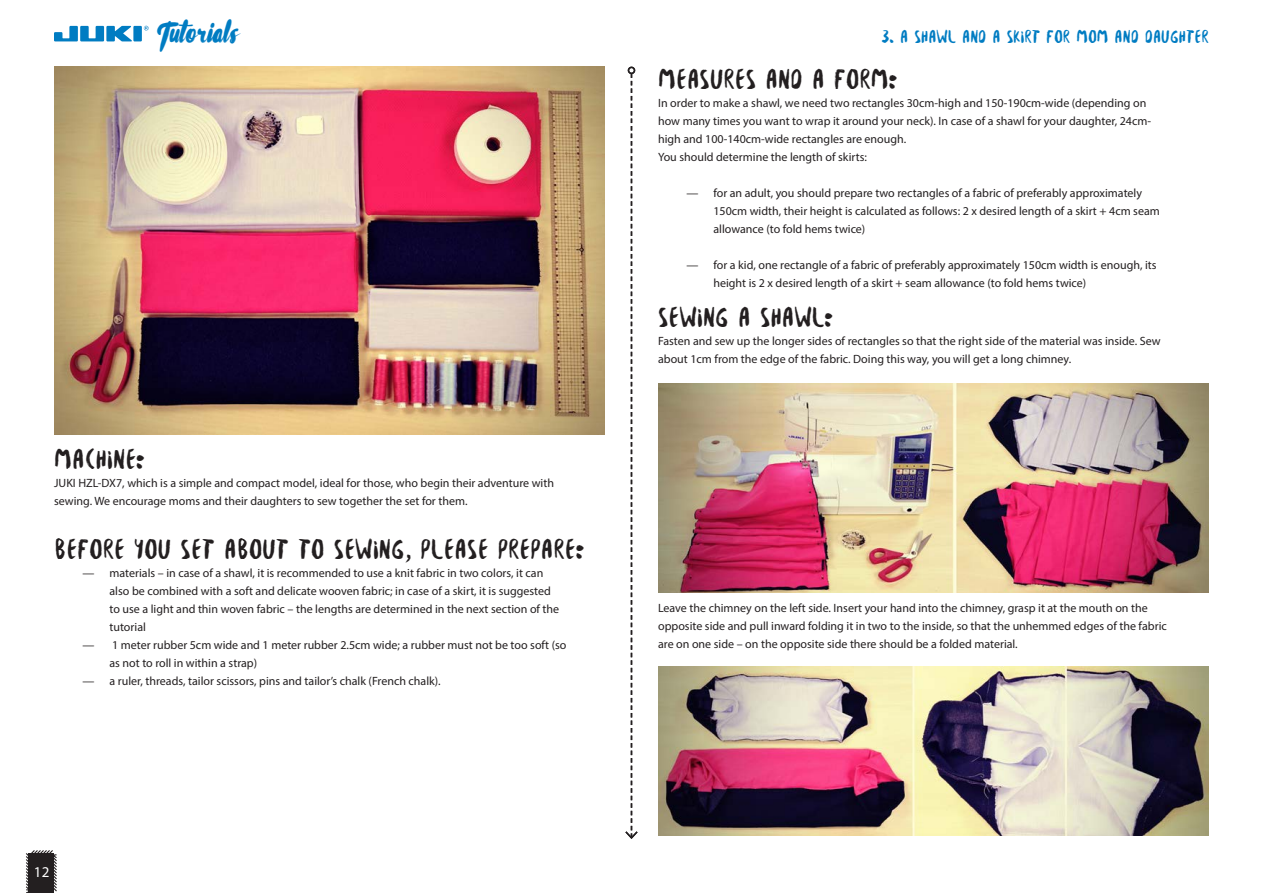
<style>
.page{position:relative;width:1263px;height:893px;background:#fff}
.page>*{position:absolute;margin:0;border:0;box-sizing:border-box;transform-origin:0 0}
.t1{font:36px "Rissa Typeface";color:#007cc2}
.t2{font:30px "Besom";color:#231f20}
.t3{font:19.5px "Besom";color:#007cc2}
.t4{font:15px "Myriad Pro";color:#fff}
.t5{font:12px/18px "Myriad Pro";color:#231f20}
</style>
<div class="page">
<img style="left:54px;top:67px;width:551px;height:367px">
<svg style="left:26px;top:850px;width:31px;height:43px"></svg>
<svg style="left:54px;top:26px;width:78px;height:15px"></svg>
<div style="left:133px;top:26px;width:9px;height:15px;background:#007cc2"></div>
<svg style="left:144px;top:26px;width:5px;height:4px"></svg>
<svg style="left:625px;top:73px;width:13px;height:766px"></svg>
<div style="left:628px;top:67px;width:7px;height:7px;border:2px solid #231f20;border-radius:50%"></div>
<img style="left:658px;top:383px;width:551px;height:209px">
<img style="left:658px;top:667px;width:551px;height:169px">
<p class="t1" style="left:161px;top:19px;width:78px">Tutorials</p>
<p class="t2" style="left:54px;top:437px;width:92px">MACHINE:</p>
<p class="t5" style="left:54px;top:474px;width:501px">JUKI HZL-DX7, which is a simple and compact model, ideal for those, who begin their adventure with sewing. We encourage moms and their daughters to sew together the set for them.</p>
<p class="t2" style="left:54px;top:527px;width:532px">BEFORE YOU SET ABOUT TO SEWING, PLEASE PREPARE:</p>
<p class="t5" style="left:109px;top:564px;width:451px;text-indent:-27px">— materials – in case of a shawl, it is recommended to use a knit fabric in two colors, it can also be combined with a soft and delicate wooven fabric; in case of a skirt, it is suggested to use a light and thin woven fabric – the lengths are determined in the next section of the tutorial</p>
<p class="t5" style="left:109px;top:636px;width:458px;text-indent:-27px">— 1 meter rubber 5cm wide and 1 meter rubber 2.5cm wide; a rubber must not be too soft (so as not to roll in within a strap)</p>
<p class="t5" style="left:82px;top:672px;width:360px">— a ruler, threads, tailor scissors, pins and tailor’s chalk (French chalk).</p>
<p class="t4" style="left:34px;top:863px;width:17px">12</p>
<p class="t3" style="left:881px;top:22px;width:329px">3. A SHAWL AND A SKIRT FOR MOM AND DAUGHTER</p>
<p class="t2" style="left:658px;top:57px;width:241px">MEASURES AND A FORM:</p>
<p class="t5" style="left:658px;top:94px;width:495px">In order to make a shawl, we need two rectangles 30cm-high and 150-190cm-wide (depending on how many times you want to wrap it around your neck). In case of a shawl for your daughter, 24cm&shy;high and 100-140cm-wide rectangles are enough.</p>
<p class="t5" style="left:658px;top:148px;width:210px">You should determine the length of skirts:</p>
<p class="t5" style="left:713px;top:184px;width:448px;text-indent:-27px">— for an adult, you should prepare two rectangles of a fabric of preferably approximately<br>150cm width, their height is calculated as follows: 2 x desired length of a skirt + 4cm seam allowance (to fold hems twice)</p>
<p class="t5" style="left:713px;top:256px;width:445px;text-indent:-27px">— for a kid, one rectangle of a fabric of preferably approximately 150cm width is enough, its height is 2 x desired length of a skirt + seam allowance (to fold hems twice)</p>
<p class="t2" style="left:658px;top:295px;width:177px">SEWING A SHAWL:</p>
<p class="t5" style="left:658px;top:332px;width:504px">Fasten and sew up the longer sides of rectangles so that the right side of the material was inside. Sew about 1cm from the edge of the fabric. Doing this way, you will get a long chimney.</p>
<p class="t5" style="left:658px;top:599px;width:510px">Leave the chimney on the left side. Insert your hand into the chimney, grasp it at the mouth on the opposite side and pull inward folding it in two to the inside, so that the unhemmed edges of the fabric are on one side – on the opposite side there should be a folded material.</p>
</div>
